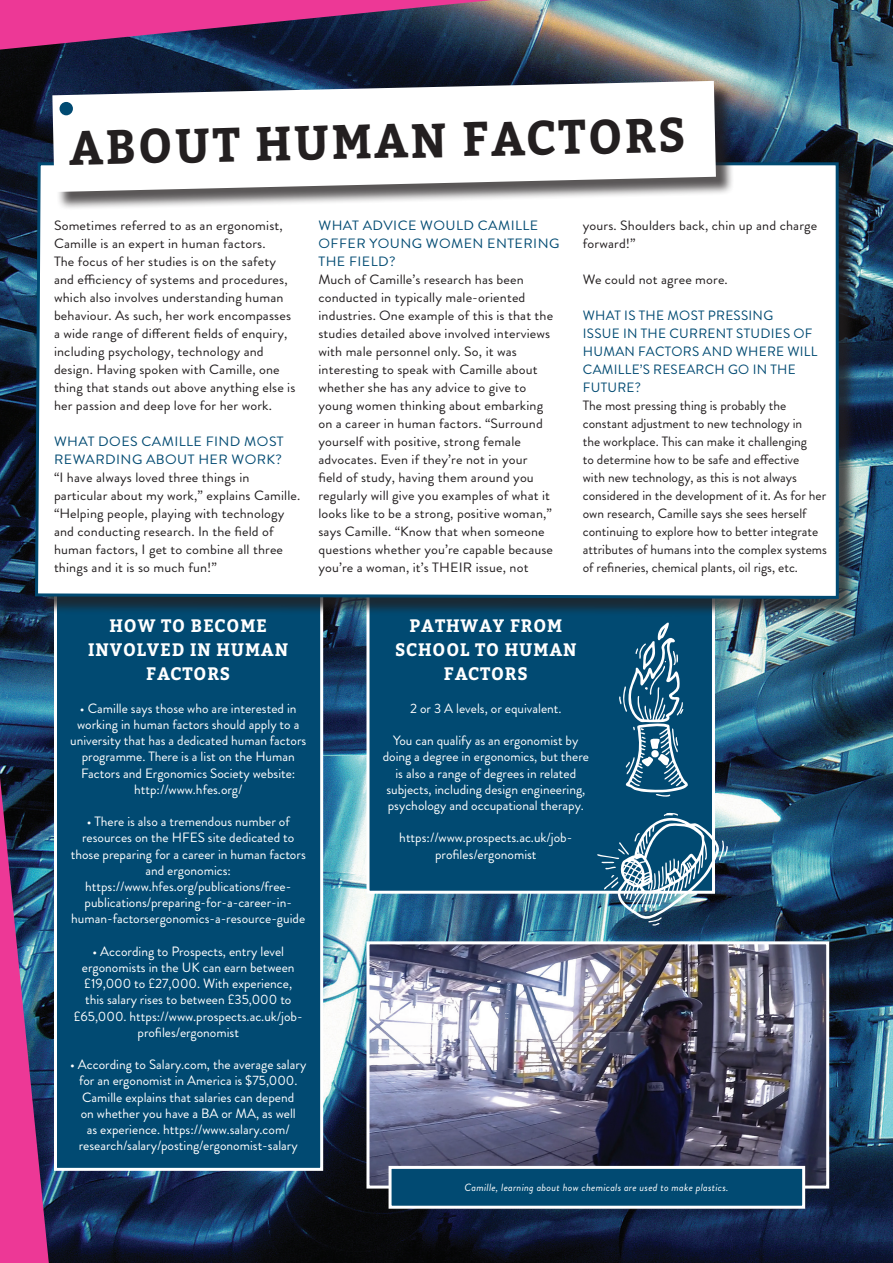
<style>
.page{position:relative;width:893px;height:1263px;background:#fff}
.page>*{position:absolute;margin:0;border:0;box-sizing:border-box;transform-origin:0 0}
.t1{font:700 48px "Bitter";color:#231f20;scale:.95 1}
.t2{font:700 18px/24px "Bitter";letter-spacing:.05em;color:#fff;text-align:center;scale:.95 1}
.t3{font:13.5px/18px "Brandon Grotesque";letter-spacing:.01em;color:#231f20;scale:1.05 1}
.t4{font:13.5px/16.2px "Brandon Grotesque";color:#fff;text-align:center}
.t5{font:13.5px/18px "Brandon Grotesque";letter-spacing:.01em;color:#231f20}
.t6{font:13.5px/18px "Brandon Grotesque";letter-spacing:.02em;color:#014a72}
.t7{font:13.5px/18px "Brandon Grotesque";letter-spacing:.02em;color:#014a72;scale:1.05 1}
.t8{font:italic 10.5px "Brandon Grotesque";letter-spacing:.025em;color:#fff}
</style>
<div class="page">
<img style="left:0;top:0;width:893px;height:1263px">
<img style="left:0;top:778px;width:49px;height:485px">
<svg style="left:0;top:0;width:493px;height:50px;background:#82316d"></svg>
<div style="left:54px;top:566px;width:269px;height:605px;background:#014a72;border:3px solid #fff"></div>
<div style="left:366px;top:566px;width:349px;height:328px;background:#014a72;border:3px solid #fff"></div>
<div style="left:38px;top:165px;width:819px;height:453px;background:#231f20;opacity:.75"></div>
<svg style="left:34px;top:161px;width:806px;height:439px"></svg>
<div style="left:55px;top:83px;width:679px;height:128px;background:#231f20;opacity:.75"></div>
<svg style="left:52px;top:81px;width:664px;height:111px"></svg>
<div style="left:60px;top:102px;width:13px;height:13px;background:#014a72;border-radius:50%"></div>
<img style="left:370px;top:945px;width:455px;height:239px">
<div style="left:366px;top:941px;width:463px;height:247px;border:3px solid #fff"></div>
<div style="left:389px;top:1166px;width:416px;height:43px;background:#014a72;border:3px solid #fff"></div>
<svg style="left:619px;top:622px;width:69px;height:175px"></svg>
<img style="left:597px;top:813px;width:131px;height:113px">
<p class="t1" style="left:68px;top:118px;width:651px;rotate:-1deg">ABOUT HUMAN FACTORS</p>
<p class="t3" style="left:54px;top:216px;width:231px">Sometimes referred to as an ergonomist, Camille is an expert in human factors.<br>The focus of her studies is on the safety and efficiency of systems and procedures, which also involves understanding human behaviour. As such, her work encompasses a wide range of different fields of enquiry, including psychology, technology and design. Having spoken with Camille, one thing that stands out above anything else is her passion and deep love for her work.</p>
<p class="t7" style="left:54px;top:432px;width:220px">WHAT DOES CAMILLE FIND MOST<br>REWARDING ABOUT HER WORK?</p>
<p class="t3" style="left:54px;top:468px;width:236px">“I have always loved three things in particular about my work,” explains Camille. “Helping people, playing with technology and conducting research. In the field of human factors, I get to combine all three things and it is so much fun!”</p>
<p class="t7" style="left:318px;top:216px;width:231px">WHAT ADVICE WOULD CAMILLE<br>OFFER YOUNG WOMEN ENTERING<br>THE FIELD?</p>
<p class="t3" style="left:318px;top:270px;width:225px">Much of Camille’s research has been conducted in typically male-oriented industries. One example of this is that the studies detailed above involved interviews with male personnel only. So, it was interesting to speak with Camille about whether she has any advice to give to young women thinking about embarking on a career in human factors. “Surround yourself with positive, strong female advocates. Even if they’re not in your field of study, having them around you regularly will give you examples of what it looks like to be a strong, positive woman,” says Camille. “Know that when someone questions whether you’re capable because you’re a woman, it’s THEIR issue, not</p>
<p class="t3" style="left:583px;top:216px;width:225px">yours. Shoulders back, chin up and charge forward!”</p>
<p class="t3" style="left:583px;top:270px;width:140px">We could not agree more.</p>
<p class="t6" style="left:583px;top:306px;width:236px">WHAT IS THE MOST PRESSING<br>ISSUE IN THE CURRENT STUDIES OF<br>HUMAN FACTORS AND WHERE WILL<br>CAMILLE’S RESEARCH GO IN THE<br>FUTURE?</p>
<p class="t5" style="left:583px;top:396px;width:246px">The most pressing thing is probably the constant adjustment to new technology in<br>the workplace. This can make it challenging<br>to determine how to be safe and effective<br>with new technology, as this is not always considered in the development of it. As for her own research, Camille says she sees herself continuing to explore how to better integrate attributes of humans into the complex systems of refineries, chemical plants, oil rigs, etc.</p>
<p class="t2" style="left:88px;top:614px;width:212px">HOW TO BECOME<br>INVOLVED IN HUMAN<br>FACTORS</p>
<p class="t4" style="left:70px;top:700px;width:238px">• Camille says those who are interested in working in human factors should apply to a university that has a dedicated human factors programme. There is a list on the Human Factors and Ergonomics Society website:</p>
<p class="t4" style="left:134px;top:781px;width:110px">http://www.hfes.org/</p>
<p class="t4" style="left:71px;top:814px;width:237px">• There is also a tremendous number of resources on the HFES site dedicated to those preparing for a career in human factors and ergonomics:</p>
<p class="t4" style="left:71px;top:878px;width:235px">https://www.hfes.org/publications/free&shy;publications/preparing-for-a-career-in&shy;human-factorsergonomics-a-resource-guide</p>
<p class="t4" style="left:74px;top:943px;width:230px">• According to Prospects, entry level ergonomists in the UK can earn between £19,000 to £27,000. With experience, this salary rises to between £35,000 to £65,000. https://www.prospects.ac.uk/job&shy;profiles/ergonomist</p>
<p class="t4" style="left:70px;top:1057px;width:238px">• According to Salary.com, the average salary for an ergonomist in America is $75,000.<br>Camille explains that salaries can depend<br>on whether you have a BA or MA, as well<br>as experience. https://www.salary.com/ research/salary/posting/ergonomist-salary</p>
<p class="t2" style="left:395px;top:614px;width:193px">PATHWAY FROM<br>SCHOOL TO HUMAN<br>FACTORS</p>
<p class="t4" style="left:410px;top:700px;width:153px">2 or 3 A levels, or equivalent.</p>
<p class="t4" style="left:383px;top:733px;width:208px">You can qualify as an ergonomist by doing a degree in ergonomics, but there is also a range of degrees in related subjects, including design engineering, psychology and occupational therapy.</p>
<p class="t4" style="left:399px;top:830px;width:175px">https://www.prospects.ac.uk/job&shy;profiles/ergonomist</p>
<p class="t8" style="left:465px;top:1180px;width:265px">Camille, learning about how chemicals are used to make plastics.</p>
</div>
